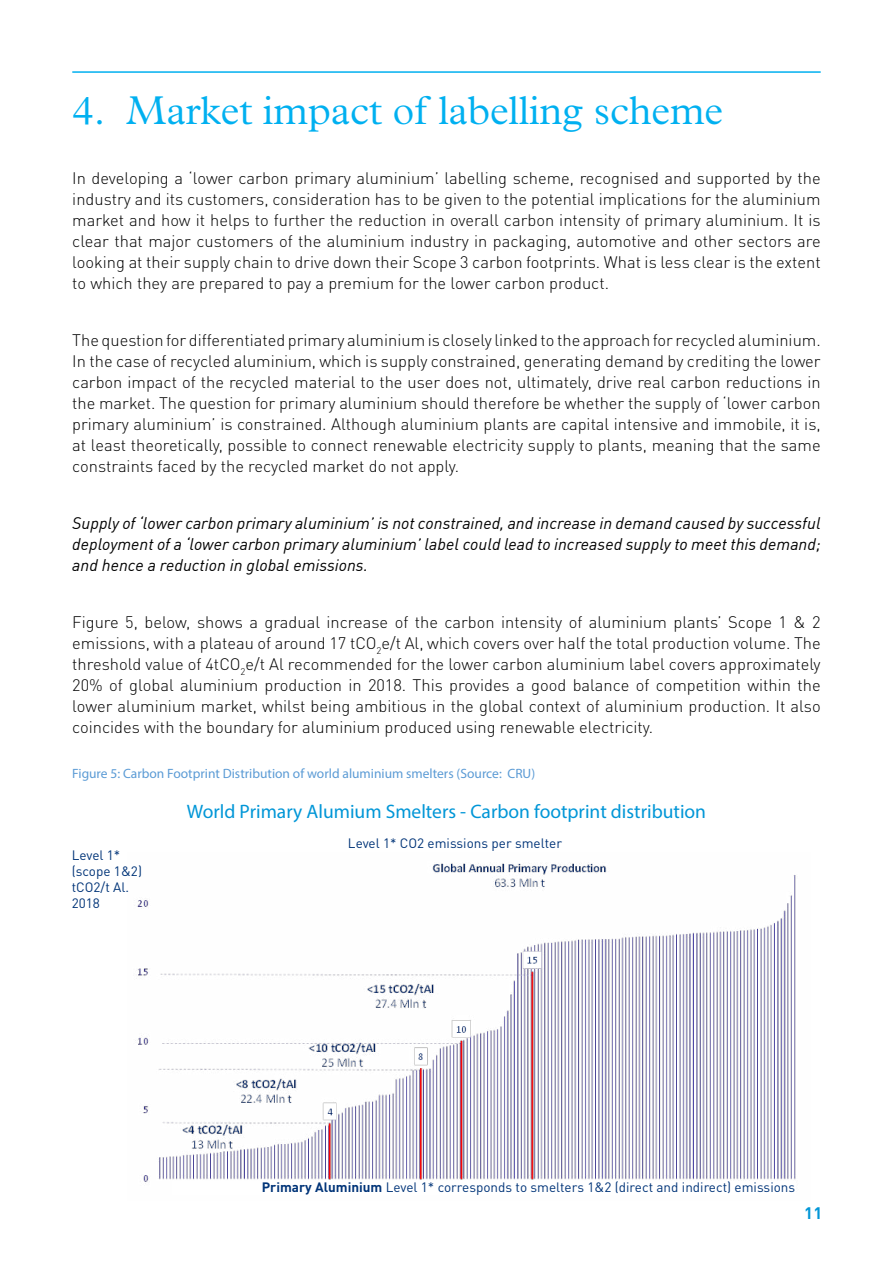
<style>
.page{position:relative;width:893px;height:1263px;background:#fff}
.page>*{position:absolute;margin:0;border:0;box-sizing:border-box;transform-origin:0 0}
.t1{font:300 40.5px "Plantin MT Std";color:#00b0f0}
.t2{font:19.5px "Myriad Pro";color:#0096d7}
.t3{font:300 16.5px/21px "DINOT";color:#000;text-align:justify}
.t4{font:italic 16.5px/21px "DINOT";color:#000;text-align:justify}
.t5{font:700 16.5px "DINOT";color:#0096d7}
.t6{font:13.5px/16.2px "DINOT";color:#003478}
.t7{font:13.5px "Myriad Pro";color:#5b9bd5}
.s1{font-weight:700}
</style>
<div class="page">
<hr style="left:72px;top:71px;width:749px;height:2px;background:#00b0f0">
<img style="left:135px;top:863px;width:661px;height:319px">
<div style="left:172px;top:1181px;width:623px;height:14px;background:#fff"></div>
<h1 class="t1" style="left:72px;top:87px;width:652px">4. Market impact of labelling scheme</h1>
<p class="t3" style="left:72px;top:167px;width:750px">In developing a ‘lower carbon primary aluminium’ labelling scheme, recognised and supported by the industry and its customers, consideration has to be given to the potential implications for the aluminium market and how it helps to further the reduction in overall carbon intensity of primary aluminium. It is clear that major customers of the aluminium industry in packaging, automotive and other sectors are looking at their supply chain to drive down their Scope 3 carbon footprints. What is less clear is the extent to which they are prepared to pay a premium for the lower carbon product.</p>
<p class="t3" style="left:72px;top:329px;width:750px">The question for differentiated primary aluminium is closely linked to the approach for recycled aluminium.<br>In the case of recycled aluminium, which is supply constrained, generating demand by crediting the lower carbon impact of the recycled material to the user does not, ultimately, drive real carbon reductions in the market. The question for primary aluminium should therefore be whether the supply of ‘lower carbon primary aluminium’ is constrained. Although aluminium plants are capital intensive and immobile, it is, at least theoretically, possible to connect renewable electricity supply to plants, meaning that the same constraints faced by the recycled market do not apply.</p>
<p class="t4" style="left:72px;top:511px;width:750px">Supply of ‘lower carbon primary aluminium’ is not constrained, and increase in demand caused by successful deployment of a ‘lower carbon primary aluminium’ label could lead to increased supply to meet this demand; and hence a reduction in global emissions.</p>
<p class="t3" style="left:72px;top:611px;width:750px">Figure 5, below, shows a gradual increase of the carbon intensity of aluminium plants’ Scope 1 &amp; 2 emissions, with a plateau of around 17 tCO<sub>2</sub>e/t Al, which covers over half the total production volume. The threshold value of 4tCO<sub>2</sub>e/t Al recommended for the lower carbon aluminium label covers approximately 20% of global aluminium production in 2018. This provides a good balance of competition within the lower aluminium market, whilst being ambitious in the global context of aluminium production. It also coincides with the boundary for aluminium produced using renewable electricity.</p>
<p class="t7" style="left:72px;top:765px;width:464px">Figure 5: Carbon Footprint Distribution of world aluminium smelters (Source: CRU)</p>
<p class="t6" style="left:72px;top:846px;width:72px">Level 1* (scope 1&amp;2) tCO2/t Al.<br>2018</p>
<p class="t2" style="left:187px;top:800px;width:521px">World Primary Alumium Smelters - Carbon footprint distribution</p>
<p class="t6" style="left:348px;top:835px;width:216px">Level 1* CO2 emissions per smelter</p>
<p class="t6" style="left:262px;top:1179px;width:535px"><span class="s1">Primary Aluminium</span> Level 1* corresponds to smelters 1&amp;2 (direct and indirect) emissions</p>
<p class="t5" style="left:804px;top:1202px;width:20px">11</p>
</div>
